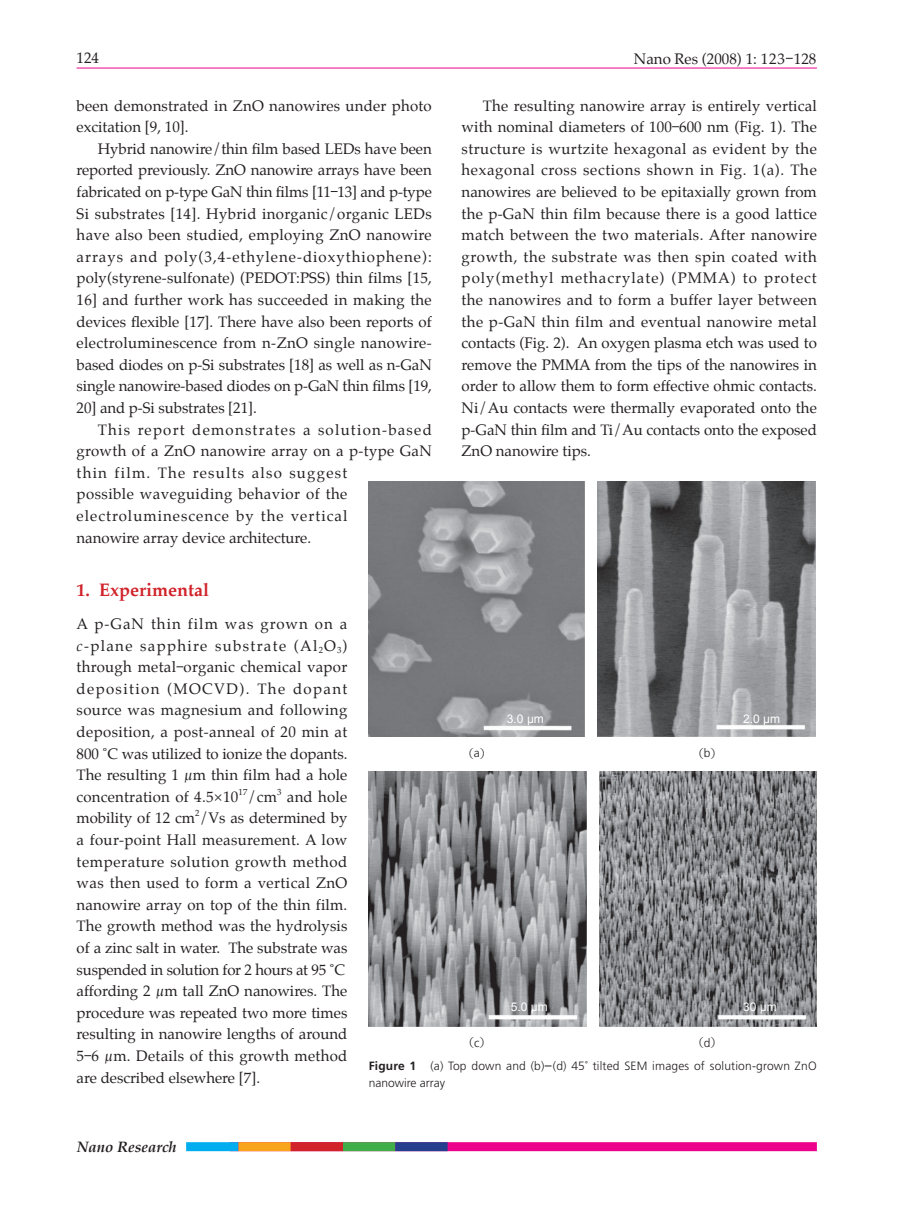
<style>
.page{position:relative;width:919px;height:1212px;background:#fff}
.page>*{position:absolute;margin:0;border:0;box-sizing:border-box;transform-origin:0 0}
.t1{font:700 18px "Palatino";color:#d1232a}
.t2{font:15px/21.6px "Palatino";letter-spacing:.005em;color:#231f20;text-align:justify}
.t3{font:15px/21.6px "Palatino";letter-spacing:.06em;color:#231f20}
.t4{font:italic 700 15px "Palatino";color:#231f20}
.t5{font:300 12px/17.2px "Frutiger";letter-spacing:.015em;color:#231f20}
.t6{font:12px "Arial";color:#fff}
.t7{font:12px "Koz Min Pro Regular 90 pv RKSJ H";color:#231f20}
.t8{font:8.7px "Palatino";color:#231f20}
.s1{font-style:italic}
.s2{font-family:"Frutiger";font-weight:300}
.s3{font-weight:700}
</style>
<div class="page">
<hr style="left:77px;top:68px;width:739px;height:1px;background:#ed028c">
<div style="left:230px;top:1142px;width:586px;height:9px;background:#ed028c"></div>
<div style="left:186px;top:1142px;width:52px;height:9px;background:#00aeef"></div>
<div style="left:238px;top:1142px;width:53px;height:9px;background:#f9a51b"></div>
<div style="left:291px;top:1142px;width:52px;height:9px;background:#d1232a"></div>
<div style="left:343px;top:1142px;width:52px;height:9px;background:#40ae49"></div>
<div style="left:395px;top:1142px;width:52px;height:9px;background:#253f8e"></div>
<img style="left:368px;top:481px;width:216px;height:255px">
<img style="left:597px;top:481px;width:218px;height:255px">
<img style="left:368px;top:771px;width:218px;height:255px">
<img style="left:599px;top:771px;width:217px;height:255px">
<p class="t2" style="left:77px;top:48px;width:24px">124</p>
<p class="t2" style="left:634px;top:49px;width:184px">Nano Res (2008) 1: 123 128</p>
<p class="t2" style="left:77px;top:96px;width:357px">been demonstrated in ZnO nanowires under photo excitation [9, 10].</p>
<p class="t2" style="left:77px;top:139px;width:357px;text-indent:21px">Hybrid nanowire/thin film based LEDs have been reported previously. ZnO nanowire arrays have been fabricated on p-type GaN thin films [11 13] and p-type Si substrates [14]. Hybrid inorganic/organic LEDs have also been studied, employing ZnO nanowire arrays and poly(3,4-ethylene-dioxythiophene): poly(styrene-sulfonate) (PEDOT:PSS) thin films [15, 16] and further work has succeeded in making the devices flexible [17]. There have also been reports of electroluminescence from n-ZnO single nanowire&shy;based diodes on p-Si substrates [18] as well as n-GaN single nanowire-based diodes on p-GaN thin films [19, 20] and p-Si substrates [21].</p>
<p class="t3" style="left:77px;top:420px;width:357px;text-indent:21px">This report demonstrates a solution-based growth of a ZnO nanowire array on a p-type GaN thin film. The results also suggest<br>possible waveguiding behavior of the electroluminescence by the vertical<br>nanowire array device architecture.</p>
<p class="t1" style="left:77px;top:581px;width:134px">1. Experimental</p>
<p class="t2" style="left:77px;top:614px;width:272px">A p-GaN thin film was grown on a <span class="s1">c</span>-plane sapphire substrate (Al<sub>2</sub>O<sub>3</sub>) through metal organic chemical vapor deposition (MOCVD). The dopant source was magnesium and following deposition, a post-anneal of 20 min at 800 ˚C was utilized to ionize the dopants.<br>The resulting 1 μm thin film had a hole concentration of 4.5×10</p>
<p class="t2" style="left:461px;top:96px;width:357px;text-indent:21px">The resulting nanowire array is entirely vertical with nominal diameters of 100 600 nm (Fig. 1). The structure is wurtzite hexagonal as evident by the hexagonal cross sections shown in Fig. 1(a). The nanowires are believed to be epitaxially grown from the p-GaN thin film because there is a good lattice match between the two materials. After nanowire growth, the substrate was then spin coated with poly(methyl methacrylate) (PMMA) to protect the nanowires and to form a buffer layer between the p-GaN thin film and eventual nanowire metal contacts (Fig. 2). An oxygen plasma etch was used to remove the PMMA from the tips of the nanowires in order to allow them to form effective ohmic contacts.<br>Ni/Au contacts were thermally evaporated onto the p-GaN thin film and Ti/Au contacts onto the exposed ZnO nanowire tips.</p>
<p class="t6" style="left:507px;top:712px;width:38px">3.0 μm</p>
<p class="t6" style="left:743px;top:712px;width:38px">2.0 μm</p>
<p class="t7" style="left:462px;top:749px;width:32px">（<span class="s2">a</span>）</p>
<p class="t7" style="left:692px;top:749px;width:32px">（<span class="s2">b</span>）</p>
<p class="t8" style="left:238px;top:787px;width:10px">17</p>
<p class="t2" style="left:247px;top:787px;width:31px">/cm</p>
<p class="t8" style="left:277px;top:787px;width:6px">3</p>
<p class="t2" style="left:77px;top:787px;width:272px;text-align:right">and hole<br>mobility of 12 cm /Vs as determined by</p>
<p class="t8" style="left:195px;top:809px;width:6px">2</p>
<p class="t2" style="left:77px;top:830px;width:272px;text-align:left">a four-point Hall measurement. A low temperature solution growth method was then used to form a vertical ZnO nanowire array on top of the thin film.<br>The growth method was the hydrolysis of a zinc salt in water. The substrate was suspended in solution for 2 hours at 95 ˚C affording 2 μm tall ZnO nanowires. The procedure was repeated two more times resulting in nanowire lengths of around 5 6 μm. Details of this growth method are described elsewhere [7].</p>
<p class="t6" style="left:511px;top:1000px;width:38px">5.0 μm</p>
<p class="t6" style="left:743px;top:1000px;width:35px">30 μm</p>
<p class="t7" style="left:462px;top:1038px;width:31px">（<span class="s2">c</span>）</p>
<p class="t7" style="left:692px;top:1038px;width:32px">（<span class="s2">d</span>）</p>
<p class="t5" style="left:368px;top:1058px;width:449px"><span class="s3">Figure 1</span> (a) Top down and (b) (d) 45˚ tilted SEM images of solution-grown ZnO nanowire array</p>
<p class="t4" style="left:77px;top:1139px;width:102px">Nano Research</p>
</div>
